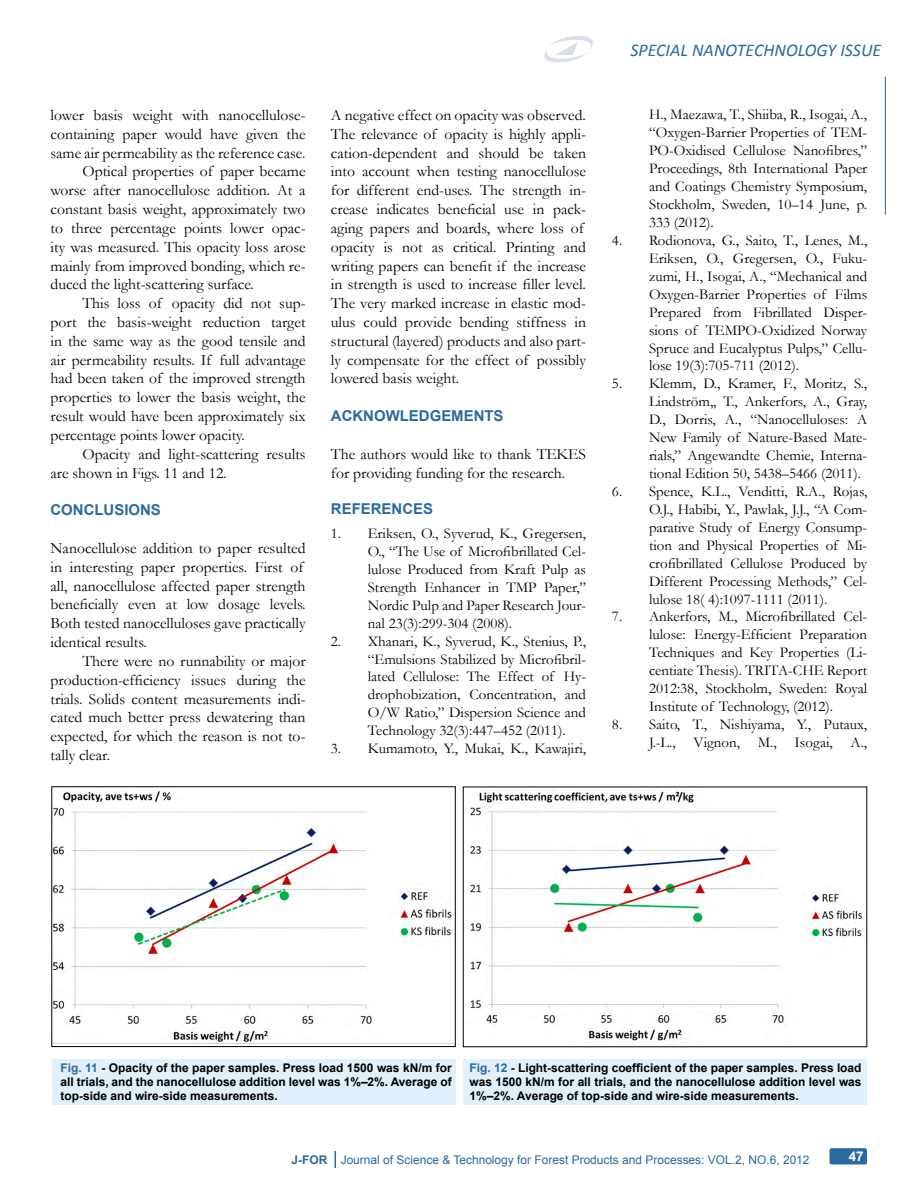
<style>
.page{position:relative;width:918px;height:1188px;background:#fff}
.page>*{position:absolute;margin:0;border:0;box-sizing:border-box;transform-origin:0 0}
.t1{font:italic 18px "Calibri";color:#2a6a9f}
.t2{font:15.75px/18.9px "Garamond";color:#000}
.t3{font:15px/18px "Garamond";color:#000}
.t4{font:700 15px "Arial";color:#2a6a9f}
.t5{font:700 13.5px "Arial";color:#fff}
.t6{font:700 12px/14.4px "Arial";color:#000;text-align:justify}
.t7{font:12px "Arial";color:#2a6a9f}
.s1{color:#2a6a9f}
.s2{font-weight:700}
</style>
<div class="page">
<div style="left:830px;top:1148px;width:37px;height:16px;background:#2b6a9f;border-radius:2px"></div>
<svg style="left:335px;top:1151px;width:1px;height:17px"></svg>
<hr style="left:885px;top:77px;width:1px;height:138px;background:#2b6a9f">
<svg style="left:544px;top:36px;width:49px;height:27px"></svg>
<img style="left:54px;top:791px;width:398px;height:251px">
<div style="left:52px;top:787px;width:404px;height:260px;border:1px solid #000"></div>
<div style="left:52px;top:1059px;width:404px;height:45px;background:#e1f0fb"></div>
<img style="left:470px;top:791px;width:393px;height:250px">
<div style="left:463px;top:1059px;width:404px;height:45px;background:#e1f0fb"></div>
<p class="t2" style="left:51px;top:105px;width:257px">lower basis weight with nanocellulose-</p>
<p class="t2" style="left:51px;top:124px;width:257px">containing paper would have given the</p>
<p class="t2" style="left:51px;top:143px;width:257px">same air permeability as the reference case.</p>
<p class="t2" style="left:82px;top:162px;width:225px">Optical properties of paper became</p>
<p class="t2" style="left:51px;top:180px;width:257px">worse after nanocellulose addition. At a</p>
<p class="t2" style="left:51px;top:199px;width:257px">constant basis weight, approximately two</p>
<p class="t2" style="left:51px;top:218px;width:257px">to three percentage points lower opac-</p>
<p class="t2" style="left:51px;top:237px;width:257px">ity was measured. This opacity loss arose</p>
<p class="t2" style="left:51px;top:256px;width:257px">mainly from improved bonding, which re-</p>
<p class="t2" style="left:51px;top:275px;width:205px">duced the light-scattering surface.</p>
<p class="t2" style="left:82px;top:293px;width:225px">This loss of opacity did not sup-</p>
<p class="t2" style="left:51px;top:312px;width:257px">port the basis-weight reduction target</p>
<p class="t2" style="left:51px;top:331px;width:257px">in the same way as the good tensile and</p>
<p class="t2" style="left:51px;top:350px;width:257px">air permeability results. If full advantage</p>
<p class="t2" style="left:51px;top:369px;width:257px">had been taken of the improved strength</p>
<p class="t2" style="left:51px;top:388px;width:257px">properties to lower the basis weight, the</p>
<p class="t2" style="left:51px;top:406px;width:257px">result would have been approximately six</p>
<p class="t2" style="left:51px;top:425px;width:196px">percentage points lower opacity.</p>
<p class="t2" style="left:82px;top:444px;width:225px">Opacity and light-scattering results</p>
<p class="t2" style="left:51px;top:463px;width:178px">are shown in Figs. 11 and 12.</p>
<p class="t4" style="left:51px;top:500px;width:112px">CONCLUSIONS</p>
<p class="t2" style="left:51px;top:538px;width:257px">Nanocellulose addition to paper resulted in interesting paper properties. First of all, nanocellulose affected paper strength beneficially even at low dosage levels.<br>Both tested nanocelluloses gave practically identical results.</p>
<p class="t2" style="left:51px;top:651px;width:257px;text-align:justify;text-indent:32px">There were no runnability or major production-efficiency issues during the trials. Solids content measurements indi&shy;cated much better press dewatering than expected, for which the reason is not to&shy;tally clear.</p>
<p class="t2" style="left:331px;top:105px;width:257px">A negative effect on opacity was observed.<br>The relevance of opacity is highly appli&shy;cation-dependent and should be taken into account when testing nanocellulose for different end-uses. The strength in&shy;crease indicates beneficial use in pack&shy;aging papers and boards, where loss of opacity is not as critical. Printing and writing papers can benefit if the increase in strength is used to increase filler level.<br>The very marked increase in elastic mod&shy;ulus could provide bending stiffness in structural (layered) products and also part&shy;ly compensate for the effect of possibly lowered basis weight.</p>
<p class="t4" style="left:331px;top:406px;width:174px">ACKNOWLEDGEMENTS</p>
<p class="t2" style="left:331px;top:444px;width:257px">The authors would like to thank TEKES for providing funding for the research.</p>
<p class="t4" style="left:331px;top:499px;width:104px">REFERENCES</p>
<p class="t3" style="left:368px;top:524px;width:220px">Eriksen, O., Syverud, K., Gregersen, O., “The Use of Microfibrillated Cel&shy;lulose Produced from Kraft Pulp as Strength Enhancer in TMP Paper,” Nordic Pulp and Paper Research Jour&shy;nal 23(3):299-304 (2008).<br>Xhanari, K., Syverud, K., Stenius, P., “Emulsions Stabilized by Microfibril&shy;lated Cellulose: The Effect of Hy&shy;drophobization, Concentration, and O/W Ratio,” Dispersion Science and Technology 32(3):447–452 (2011).<br>Kumamoto, Y., Mukai, K., Kawajiri,</p>
<p class="t3" style="left:331px;top:524px;width:12px">1.</p>
<p class="t3" style="left:331px;top:632px;width:12px">2.</p>
<p class="t3" style="left:331px;top:739px;width:12px">3.</p>
<p class="t1" style="left:630px;top:38px;width:252px">SPECIAL NANOTECHNOLOGY ISSUE</p>
<p class="t3" style="left:612px;top:231px;width:12px">4.</p>
<p class="t3" style="left:612px;top:374px;width:12px">5.</p>
<p class="t3" style="left:612px;top:482px;width:12px">6.</p>
<p class="t3" style="left:612px;top:607px;width:12px">7.</p>
<p class="t3" style="left:612px;top:715px;width:12px">8.</p>
<p class="t3" style="left:649px;top:105px;width:220px">H., Maezawa, T., Shiiba, R., Isogai, A., “Oxygen-Barrier Properties of TEM-PO-Oxidised Cellulose Nanofibres,” Proceedings, 8th International Paper and Coatings Chemistry Symposium, Stockholm, Sweden, 10–14 June, p.<br>333 (2012).<br>Rodionova, G., Saito, T., Lenes, M., Eriksen, O., Gregersen, O., Fuku&shy;zumi, H., Isogai, A., “Mechanical and Oxygen-Barrier Properties of Films Prepared from Fibrillated Disper&shy;sions of TEMPO-Oxidized Norway Spruce and Eucalyptus Pulps,” Cellu&shy;lose 19(3):705-711 (2012).<br>Klemm, D., Kramer, F., Moritz, S., Lindström,, T., Ankerfors, A., Gray, D., Dorris, A., “Nanocelluloses: A New Family of Nature-Based Mate&shy;rials,” Angewandte Chemie, Interna&shy;tional Edition 50, 5438–5466 (2011).<br>Spence, K.L., Venditti, R.A., Rojas, O.J., Habibi, Y., Pawlak, J.J., “A Com&shy;parative Study of Energy Consump&shy;tion and Physical Properties of Mi&shy;crofibrillated Cellulose Produced by Different Processing Methods,” Cel&shy;lulose 18( 4):1097-1111 (2011).<br>Ankerfors, M., Microfibrillated Cel&shy;lulose: Energy-Efficient Preparation Techniques and Key Properties (Li&shy;centiate Thesis). TRITA-CHE Report 2012:38, Stockholm, Sweden: Royal Institute of Technology, (2012).<br>Saito, T., Nishiyama, Y., Putaux, J.-L., Vignon, M., Isogai, A.,</p>
<p class="t6" style="left:61px;top:1061px;width:393px"><span class="s1">Fig. 11</span> - Opacity of the paper samples. Press load 1500 was kN/m for all trials, and the nanocellulose addition level was 1%–2%. Average of top-side and wire-side measurements.</p>
<p class="t6" style="left:470px;top:1061px;width:394px"><span class="s1">Fig. 12</span> - Light-scattering coefficient of the paper samples. Press load was 1500 kN/m for all trials, and the nanocellulose addition level was 1%–2%. Average of top-side and wire-side measurements.</p>
<p class="t7" style="left:292px;top:1152px;width:520px"><span class="s2">J-FOR</span> Journal of Science &amp; Technology for Forest Products and Processes: VOL.2, NO.6, 2012</p>
<p class="t5" style="left:849px;top:1147px;width:16px">47</p>
</div>
